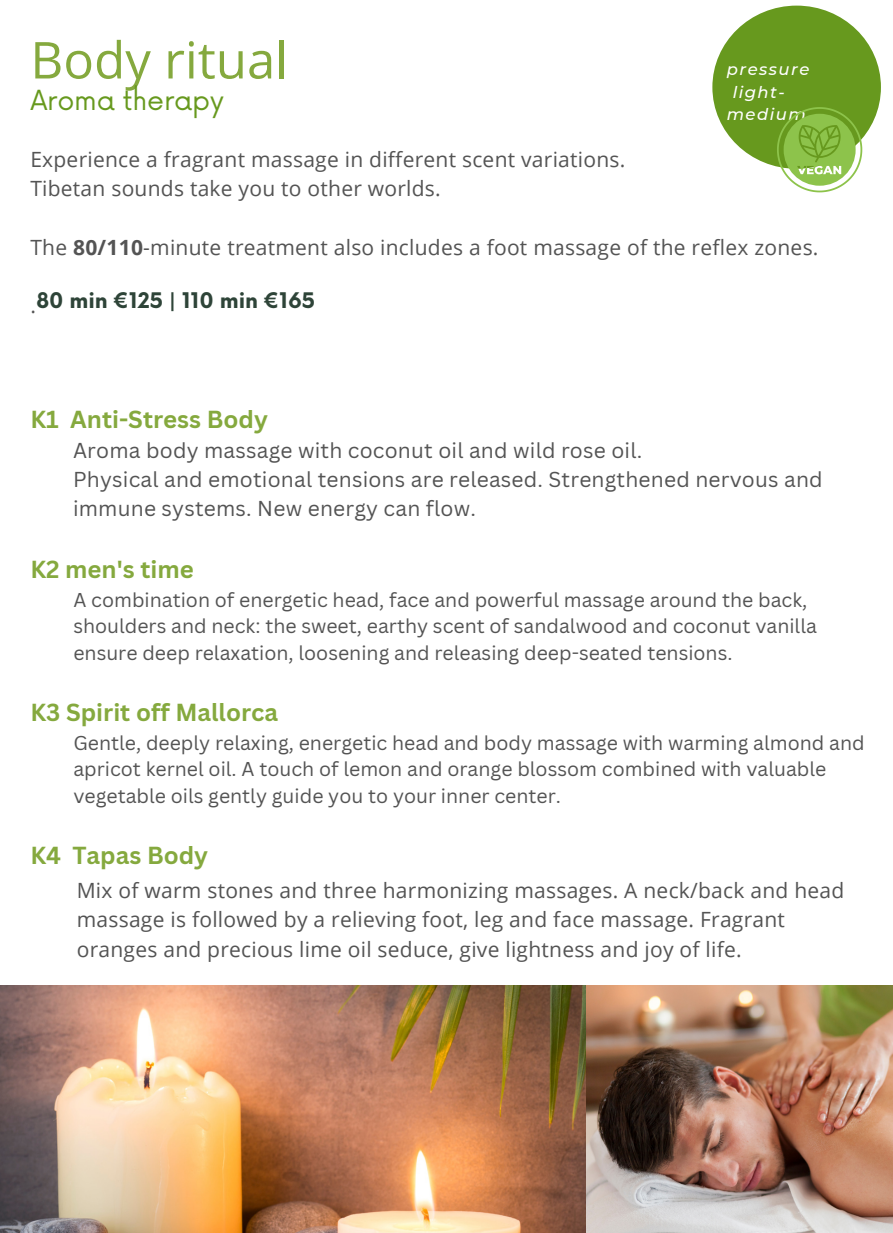
<style>
.page{position:relative;width:893px;height:1233px;background:#fff}
.page>*{position:absolute;margin:0;border:0;box-sizing:border-box;transform-origin:0 0}
.t1{font:50.85px "Open Sans";color:#85a93e}
.t2{font:27px "Now";letter-spacing:-.005em;color:#67991e}
.t3{font:700 24px "Canva Sans";color:#85a93e}
.t4{font:21px/29.2px "Open Sans";letter-spacing:.01em;color:#545454}
.t5{font:21px/29.2px "Canva Sans";letter-spacing:.01em;color:#545454}
.t6{font:700 21px "Now";letter-spacing:-.005em;color:#2e4438}
.t7{font:19.5px/26.8px "Canva Sans";color:#545454}
.t8{font:italic 500 16.5px/22.5px "Montserrat";letter-spacing:.09em;color:#fff}
.s1{font-weight:700}
</style>
<div class="page">
<div style="left:712px;top:6px;width:168px;height:163px;background:#67991e;border-radius:50%"></div>
<img style="left:0;top:986px;width:587px;height:247px">
<svg style="left:776px;top:107px;width:86px;height:85px"></svg>
<img style="left:587px;top:986px;width:305px;height:247px">
<h1 class="t1" style="left:30px;top:24px;width:259px">Body ritual</h1>
<h5 class="t2" style="left:30px;top:86px;width:195px">Aroma therapy</h5>
<h5 class="t8" style="left:726px;top:58px;width:84px">pressure</h5>
<h3 class="t8" style="left:726px;top:80px;width:81px;text-indent:6px">light&shy;medium</h3>
<p class="t4" style="left:30px;top:144px;width:596px">Experience a fragrant massage in different scent variations.<br>Tibetan sounds take you to other worlds.</p>
<p class="t4" style="left:30px;top:232px;width:789px">The <span class="s1">80/110</span>-minute treatment also includes a foot massage of the reflex zones.</p>
<p class="t6" style="left:37px;top:289px;width:280px">80 min €125 | 110 min €165</p>
<h5 class="t4" style="left:30px;top:290px;width:7px">.</h5>
<h5 class="t3" style="left:30px;top:402px;width:239px">K1 Anti-Stress Body</h5>
<h5 class="t5" style="left:73px;top:435px;width:751px">Aroma body massage with coconut oil and wild rose oil.<br>Physical and emotional tensions are released. Strengthened nervous and immune systems. New energy can flow.</h5>
<h5 class="t3" style="left:30px;top:552px;width:165px">K2 men's time</h5>
<h5 class="t7" style="left:73px;top:586px;width:745px">A combination of energetic head, face and powerful massage around the back, shoulders and neck: the sweet, earthy scent of sandalwood and coconut vanilla ensure deep relaxation, loosening and releasing deep-seated tensions.</h5>
<h5 class="t3" style="left:30px;top:695px;width:249px">K3 Spirit off Mallorca</h5>
<h5 class="t7" style="left:73px;top:729px;width:792px">Gentle, deeply relaxing, energetic head and body massage with warming almond and apricot kernel oil. A touch of lemon and orange blossom combined with valuable vegetable oils gently guide you to your inner center.</h5>
<h5 class="t3" style="left:30px;top:838px;width:179px">K4 Tapas Body</h5>
<h4 class="t4" style="left:77px;top:875px;width:769px">Mix of warm stones and three harmonizing massages. A neck/back and head massage is followed by a relieving foot, leg and face massage. Fragrant oranges and precious lime oil seduce, give lightness and joy of life.</h4>
</div>
